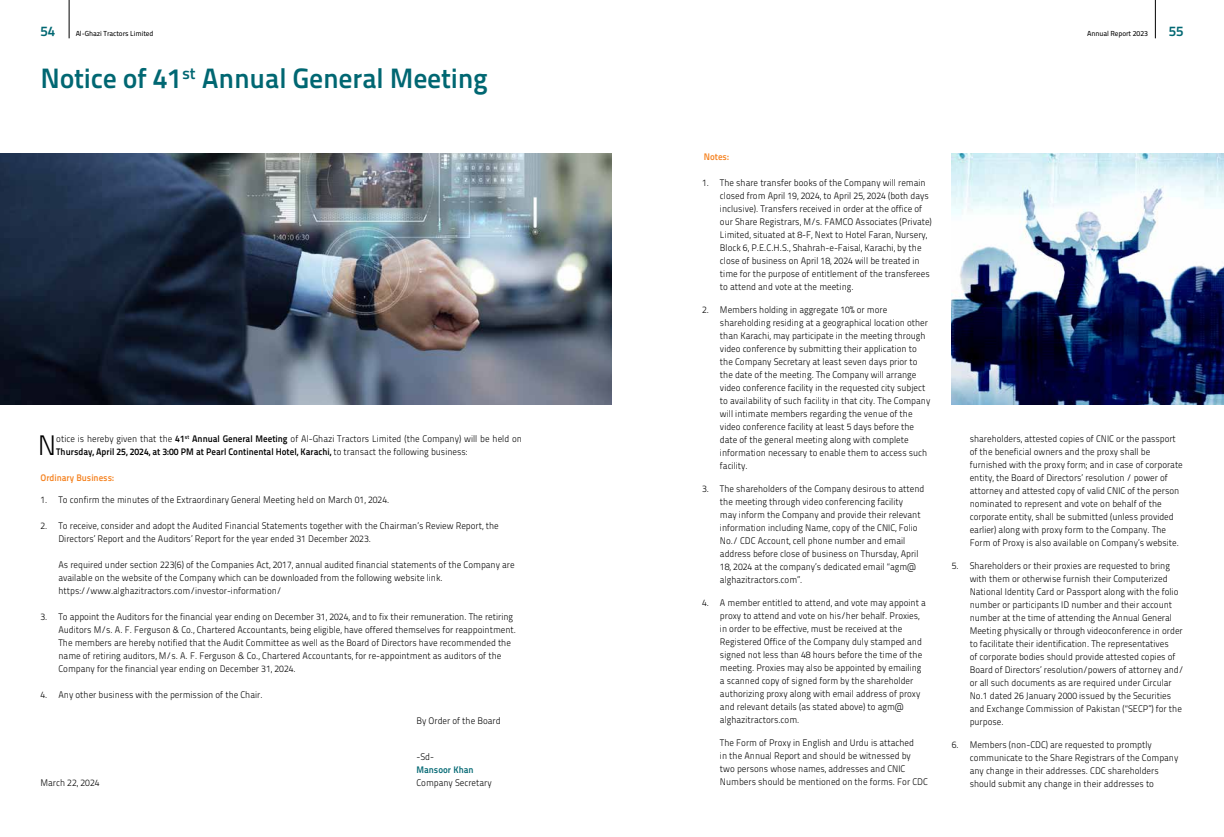
<style>
.page{position:relative;width:1224px;height:837px;background:#fff}
.page>*{position:absolute;margin:0;border:0;box-sizing:border-box;transform-origin:0 0}
.t1{font:28.2px "Titillium Maps 26 L 250 wt";color:#000;scale:.95 1}
.t2{font:28px "Titillium Maps 26 L 750 wt";letter-spacing:-.01em;color:#006772}
.t3{font:14px "Titillium Maps 26 L 750 wt";color:#006772}
.t4{font:9.5px/13px "Titillium Maps 26 L 250 wt";color:#000;scale:.95 1}
.t5{font:9.5px "Titillium Maps 26 L 750 wt";color:#000;scale:.95 1}
.t6{font:9.5px "Titillium Maps 26 L 750 wt";color:#f58220;scale:.95 1}
.t7{font:9.5px "Titillium Maps 26 L 750 wt";color:#006772;scale:.95 1}
.t8{font:7.2px "Titillium Maps 26 L 500 wt";letter-spacing:-.01em;color:#000}
.s1{font-family:"Titillium Maps 26 L 750 wt"}
.s2{font-family:"Titillium Maps 26 L 250 wt"}
</style>
<div class="page">
<img style="left:952px;top:153px;width:272px;height:252px">
<img style="left:0;top:153px;width:612px;height:252px">
<hr style="left:69px;top:0;width:1px;height:38px;background:#000">
<hr style="left:1155px;top:0;width:1px;height:38px;background:#000">
<h3 class="t3" style="left:40px;top:21px;width:16px">54</h3>
<p class="t8" style="left:76px;top:28px;width:79px">Al-Ghazi Tractors Limited</p>
<p class="t8" style="left:1087px;top:28px;width:62px">Annual Report 2023</p>
<h3 class="t3" style="left:1169px;top:21px;width:16px">55</h3>
<h2 class="t2" style="left:40px;top:57px;width:449px">Notice of 41<sup>st</sup> Annual General Meeting</h2>
<h1 class="t1" style="left:38px;top:425px;width:21px">N</h1>
<p class="t4" style="left:56px;top:432px;width:492px">otice is hereby given that the <span class="s1">41</span><sup>st</sup> <span class="s1">Annual General Meeting</span> of Al-Ghazi Tractors Limited (the Company) will be held on</p>
<p class="t5" style="left:56px;top:445px;width:434px">Thursday, April 25, 2024, at 3:00 PM at Pearl Continental Hotel, Karachi, <span class="s2">to transact the following business:</span></p>
<p class="t6" style="left:41px;top:471px;width:79px">Ordinary Business:</p>
<p class="t4" style="left:41px;top:493px;width:369px">1. To confirm the minutes of the Extraordinary General Meeting held on March 01, 2024.</p>
<p class="t4" style="left:59px;top:519px;width:465px;text-indent:-18px">2. To receive, consider and adopt the Audited Financial Statements together with the Chairman’s Review Report, the<br>Directors’ Report and the Auditors’ Report for the year ended 31 December 2023.</p>
<p class="t4" style="left:58px;top:558px;width:482px">As required under section 223(6) of the Companies Act, 2017, annual audited financial statements of the Company are available on the website of the Company which can be downloaded from the following website link. https://www.alghazitractors.com/investor-information/</p>
<p class="t4" style="left:58px;top:610px;width:483px;text-indent:-18px">3. To appoint the Auditors for the financial year ending on December 31, 2024, and to fix their remuneration. The retiring Auditors M/s. A. F. Ferguson &amp; Co., Chartered Accountants, being eligible, have offered themselves for reappointment.<br>The members are hereby notified that the Audit Committee as well as the Board of Directors have recommended the name of retiring auditors, M/s. A. F. Ferguson &amp; Co., Chartered Accountants, for re-appointment as auditors of the Company for the financial year ending on December 31, 2024.</p>
<p class="t4" style="left:41px;top:688px;width:235px">4. Any other business with the permission of the Chair.</p>
<p class="t4" style="left:417px;top:714px;width:90px">By Order of the Board</p>
<p class="t4" style="left:417px;top:749px;width:20px">-Sd-</p>
<p class="t7" style="left:417px;top:762px;width:62px">Mansoor Khan</p>
<p class="t4" style="left:41px;top:775px;width:64px">March 22, 2024</p>
<p class="t4" style="left:417px;top:775px;width:81px">Company Secretary</p>
<p class="t6" style="left:704px;top:149px;width:28px">Notes:</p>
<p class="t4" style="left:720px;top:176px;width:225px;text-indent:-18px">1. The share transfer books of the Company will remain closed from April 19, 2024, to April 25, 2024 (both days inclusive). Transfers received in order at the office of our Share Registrars, M/s. FAMCO Associates (Private)<br>Limited, situated at 8-F, Next to Hotel Faran, Nursery, Block 6, P.E.C.H.S., Shahrah-e-Faisal, Karachi, by the close of business on April 18, 2024 will be treated in time for the purpose of entitlement of the transferees to attend and vote at the meeting.</p>
<p class="t4" style="left:720px;top:303px;width:223px;text-indent:-18px">2. Members holding in aggregate 10% or more shareholding residing at a geographical location other than Karachi, may participate in the meeting through video conference by submitting their application to the Company Secretary at least seven days prior to the date of the meeting. The Company will arrange video conference facility in the requested city subject to availability of such facility in that city. The Company will intimate members regarding the venue of the video conference facility at least 5 days before the date of the general meeting along with complete information necessary to enable them to access such facility.</p>
<p class="t4" style="left:720px;top:482px;width:217px;text-indent:-18px">3. The shareholders of the Company desirous to attend the meeting through video conferencing facility<br>may inform the Company and provide their relevant information including Name, copy of the CNIC, Folio No./ CDC Account, cell phone number and email address before close of business on Thursday, April 18, 2024 at the company’s dedicated email “agm@ alghazitractors.com”.</p>
<p class="t4" style="left:720px;top:596px;width:218px;text-indent:-18px">4. A member entitled to attend, and vote may appoint a proxy to attend and vote on his/her behalf. Proxies, in order to be effective, must be received at the Registered Office of the Company duly stamped and signed not less than 48 hours before the time of the meeting. Proxies may also be appointed by emailing a scanned copy of signed form by the shareholder authorizing proxy along with email address of proxy and relevant details (as stated above) to agm@ alghazitractors.com.</p>
<p class="t4" style="left:720px;top:736px;width:220px">The Form of Proxy in English and Urdu is attached<br>in the Annual Report and should be witnessed by two persons whose names, addresses and CNIC Numbers should be mentioned on the forms. For CDC</p>
<p class="t4" style="left:970px;top:432px;width:226px">shareholders, attested copies of CNIC or the passport of the beneficial owners and the proxy shall be furnished with the proxy form; and in case of corporate entity, the Board of Directors’ resolution / power of attorney and attested copy of valid CNIC of the person nominated to represent and vote on behalf of the corporate entity, shall be submitted (unless provided earlier) along with proxy form to the Company. The Form of Proxy is also available on Company’s website.</p>
<p class="t4" style="left:970px;top:559px;width:227px;text-indent:-18px">5. Shareholders or their proxies are requested to bring with them or otherwise furnish their Computerized National Identity Card or Passport along with the folio number or participants ID number and their account number at the time of attending the Annual General Meeting physically or through videoconference in order to facilitate their identification. The representatives<br>of corporate bodies should provide attested copies of Board of Directors’ resolution/powers of attorney and/ or all such documents as are required under Circular No.1 dated 26 January 2000 issued by the Securities and Exchange Commission of Pakistan (“SECP”) for the purpose.</p>
<p class="t4" style="left:970px;top:738px;width:221px;text-indent:-18px">6. Members (non-CDC) are requested to promptly communicate to the Share Registrars of the Company any change in their addresses. CDC shareholders should submit any change in their addresses to</p>
</div>
